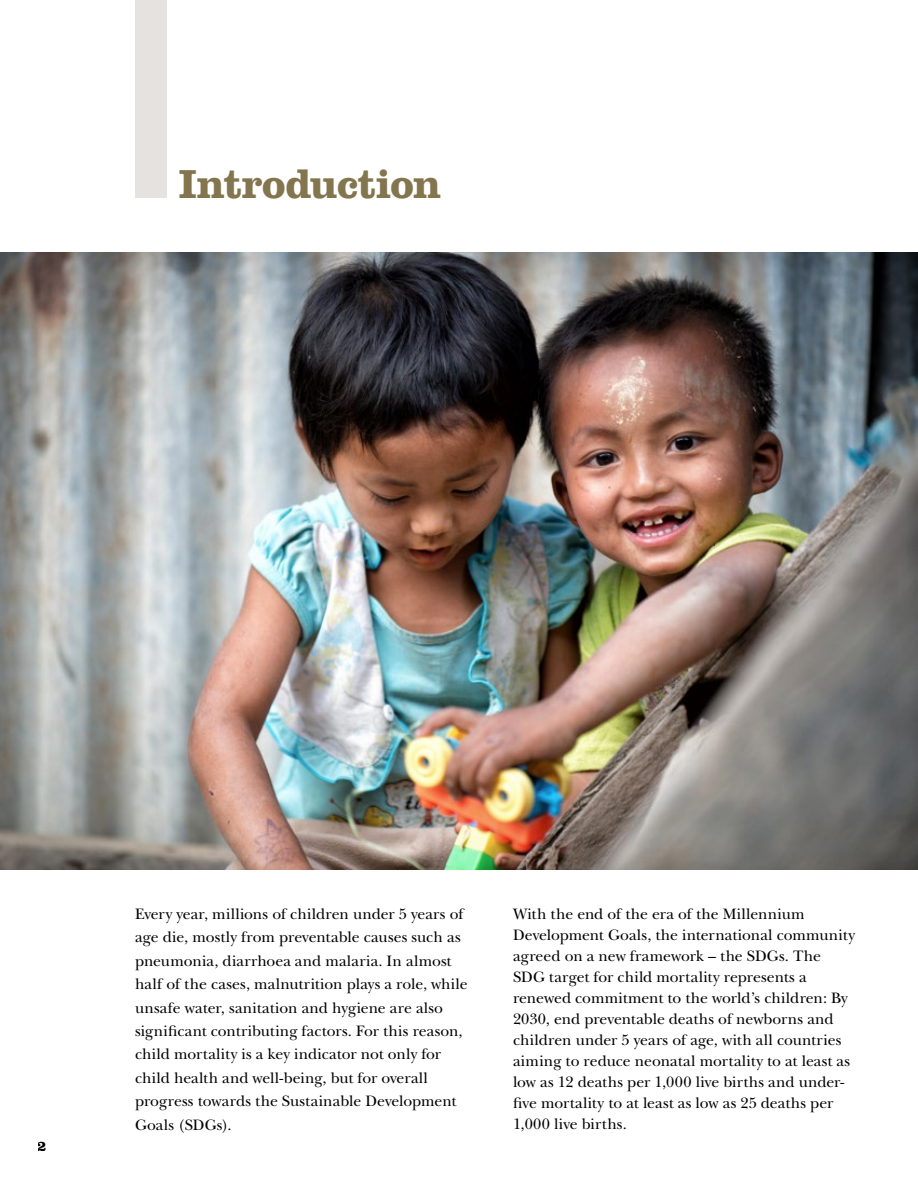
<style>
.page{position:relative;width:918px;height:1188px;background:#fff}
.page>*{position:absolute;margin:0;border:0;box-sizing:border-box;transform-origin:0 0}
.t1{font:700 42px "Clarendon LT Std";letter-spacing:-.015em;color:#83754d}
.t2{font:15.75px/21px "New Baskerville Std";color:#000}
.t3{font:700 15px "Clarendon LT Std";color:#000}
</style>
<div class="page">
<div style="left:135px;top:0;width:31px;height:198px;background:#e5e2df"></div>
<img style="left:0;top:253px;width:918px;height:616px">
<h1 class="t1" style="left:178px;top:159px;width:264px">Introduction</h1>
<p class="t3" style="left:38px;top:1136px;width:11px">2</p>
<p class="t2" style="left:135px;top:902px;width:334px;line-height:23.4px">Every year, millions of children under 5 years of age die, mostly from preventable causes such as pneumonia, diarrhoea and malaria. In almost half of the cases, malnutrition plays a role, while unsafe water, sanitation and hygiene are also significant contributing factors. For this reason, child mortality is a key indicator not only for child health and well-being, but for overall progress towards the Sustainable Development Goals (SDGs).</p>
<p class="t2" style="left:513px;top:904px;width:344px">With the end of the era of the Millennium Development Goals, the international community agreed on a new framework – the SDGs. The SDG target for child mortality represents a renewed commitment to the world’s children: By 2030, end preventable deaths of newborns and children under 5 years of age, with all countries aiming to reduce neonatal mortality to at least as low as 12 deaths per 1,000 live births and under&shy;five mortality to at least as low as 25 deaths per 1,000 live births.</p>
</div>
